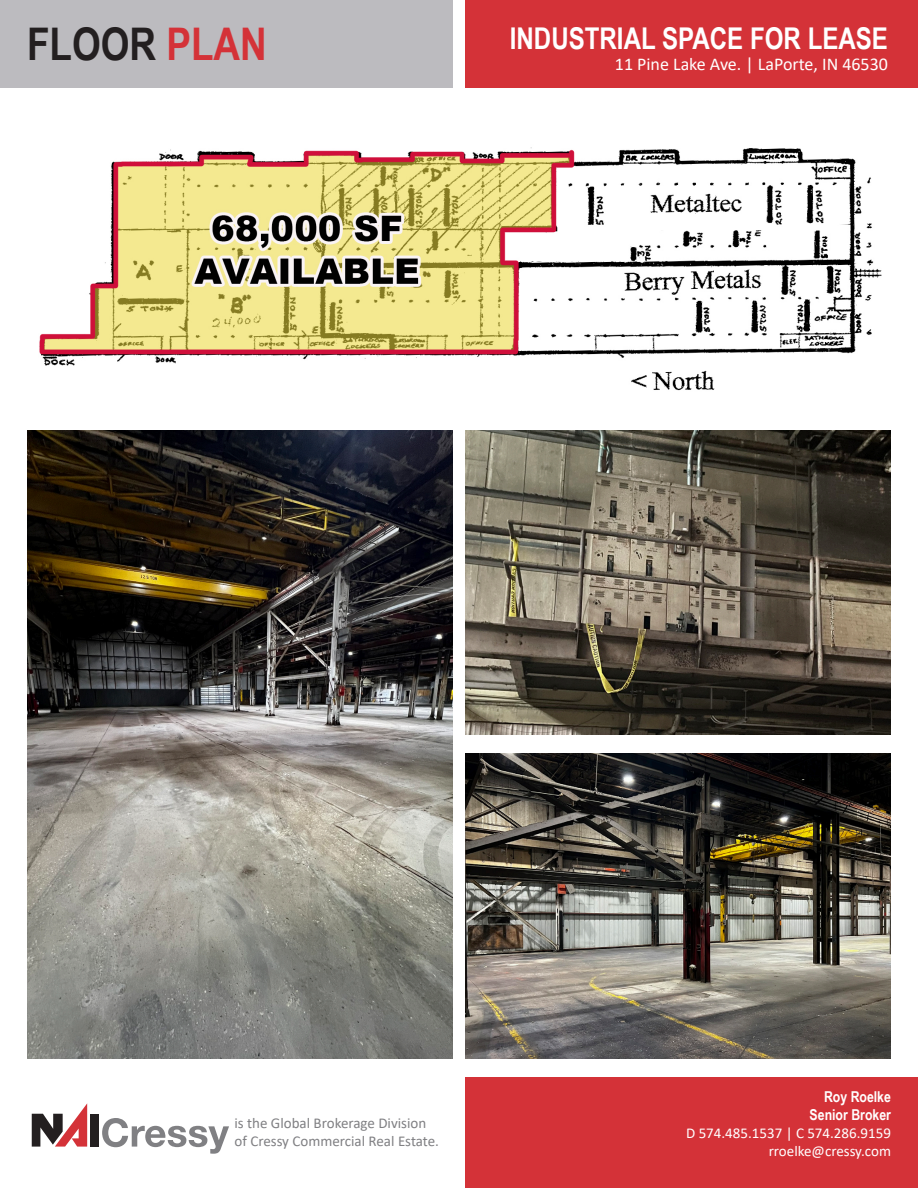
<style>
.page{position:relative;width:918px;height:1188px;background:#fff}
.page>*{position:absolute;margin:0;border:0;box-sizing:border-box;transform-origin:0 0}
.t1{font:700 45px "Arial Narrow";color:#231f20}
.t2{font:700 30px "Arial Narrow";color:#fff}
.t3{font:18px "Calibri";color:#fff}
.t4{font:15px/18px "Calibri";color:#808083}
.t5{font:15px/18px "Calibri";color:#fff;text-align:right}
.t6{font:700 15px/18px "Arial Narrow";color:#fff;text-align:right}
.s1{color:#d43238}
</style>
<div class="page">
<div style="left:466px;top:1078px;width:452px;height:110px;background:#d43238"></div>
<div style="left:90px;top:1114px;width:9px;height:33px;background:#231f20"></div>
<svg style="left:32px;top:1103px;width:55px;height:44px"></svg>
<svg style="left:102px;top:1118px;width:127px;height:36px"></svg>
<div style="left:466px;top:0;width:452px;height:87px;background:#d43238"></div>
<div style="left:0;top:0;width:452px;height:87px;background:#bcbbbf"></div>
<img style="left:27px;top:430px;width:425px;height:628px">
<img style="left:466px;top:430px;width:425px;height:305px">
<img style="left:466px;top:754px;width:425px;height:304px">
<img style="left:39px;top:147px;width:843px;height:244px">
<p class="t1" style="left:27px;top:10px;width:241px">FLOOR <span class="s1">PLAN</span></p>
<h2 class="t2" style="left:510px;top:16px;width:380px">INDUSTRIAL SPACE FOR LEASE</h2>
<p class="t3" style="left:615px;top:52px;width:275px">11 Pine Lake Ave. | LaPorte, IN 46530</p>
<p class="t4" style="left:234px;top:1114px;width:206px">is the Global Brokerage Division of Cressy Commercial Real Estate.</p>
<p class="t6" style="left:810px;top:1087px;width:83px">Roy Roelke<br>Senior Broker</p>
<p class="t5" style="left:686px;top:1124px;width:206px">D 574.485.1537 | C 574.286.9159 rroelke@cressy.com</p>
</div>
